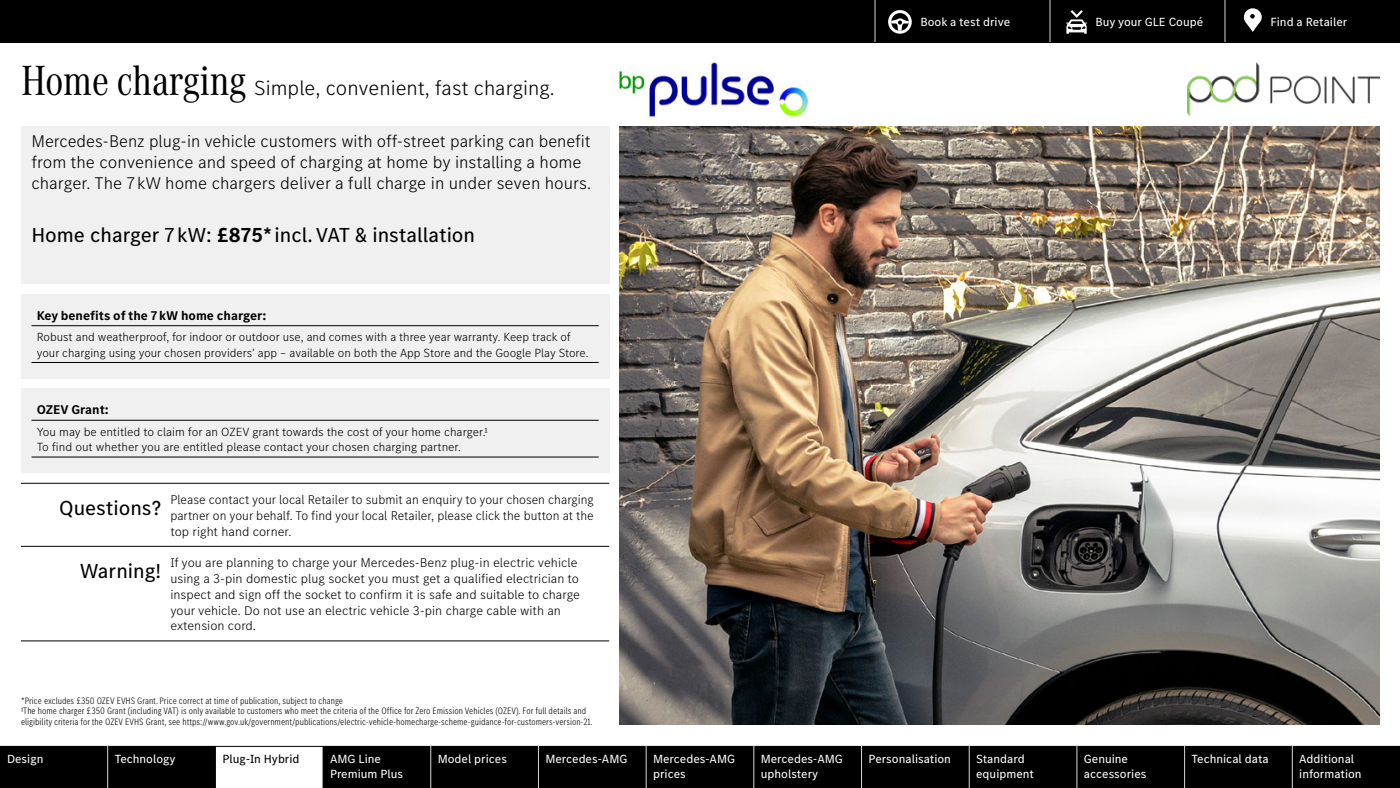
<style>
.page{position:relative;width:1400px;height:788px;background:#fff}
.page>*{position:absolute;margin:0;border:0;box-sizing:border-box;transform-origin:0 0}
.t1{font:21px "MB Corpo S Text";color:#000}
.t2{font:300 21px "MB Corpo S Text";color:#000}
.t3{font:300 17.5px/21px "MB Corpo S Text";color:#000}
.t4{font:300 13.12px/15.8px "MB Corpo S Text";color:#000}
.t5{font:300 13.12px/15.8px "MB Corpo S Text";color:#000;text-align:justify;scale:.96 1}
.t6{font:700 13.12px "MB Corpo S Text";color:#000}
.t7{font:300 12.25px/15.8px "MB Corpo S Text";color:#000}
.t8{font:12.25px/14.7px "MB Corpo S Text";color:#fff}
.t9{font:12.25px "MB Corpo S Text";color:#000}
.t10{font:300 condensed 9.62px/10.5px "MB Corpo S Text";color:#000}
.s1{font-family:"MB Corpo A Title Cond";font-weight:400;font-size:43.75px}
.s2{font-weight:700}
</style>
<div class="page">
<img style="left:620px;top:126px;width:759px;height:598px">
<img style="left:620px;top:62px;width:189px;height:55px">
<img style="left:1187px;top:63px;width:192px;height:53px">
<hr style="left:21px;top:483px;width:588px;height:1px;background:#000">
<hr style="left:21px;top:546px;width:588px;height:1px;background:#000">
<hr style="left:21px;top:640px;width:588px;height:1px;background:#000">
<div style="left:21px;top:126px;width:588px;height:158px;background:#f0f0f0"></div>
<div style="left:21px;top:294px;width:588px;height:84px;background:#f0f0f0"></div>
<hr style="left:32px;top:362px;width:567px;height:1px;background:#000">
<hr style="left:32px;top:325px;width:567px;height:1px;background:#000">
<div style="left:21px;top:388px;width:588px;height:84px;background:#f0f0f0"></div>
<hr style="left:32px;top:456px;width:567px;height:1px;background:#000">
<hr style="left:32px;top:420px;width:567px;height:1px;background:#000">
<div style="left:0;top:0;width:1400px;height:42px;background:#000"></div>
<svg style="left:875px;top:0;width:387px;height:42px"></svg>
<svg style="left:0;top:746px;width:1400px;height:42px;background:#131313"></svg>
<hr style="left:538px;top:746px;width:1px;height:42px;background:#d8d8d8">
<hr style="left:861px;top:746px;width:1px;height:42px;background:#d8d8d8">
<hr style="left:1076px;top:746px;width:1px;height:42px;background:#d8d8d8">
<hr style="left:1184px;top:746px;width:1px;height:42px;background:#d8d8d8">
<hr style="left:430px;top:746px;width:1px;height:42px;background:#d8d8d8">
<hr style="left:646px;top:746px;width:1px;height:42px;background:#d8d8d8">
<hr style="left:753px;top:746px;width:1px;height:42px;background:#d8d8d8">
<hr style="left:969px;top:746px;width:1px;height:42px;background:#d8d8d8">
<hr style="left:1292px;top:746px;width:1px;height:42px;background:#d8d8d8">
<hr style="left:107px;top:746px;width:1px;height:42px;background:#d8d8d8">
<hr style="left:215px;top:746px;width:1px;height:42px;background:#000">
<hr style="left:323px;top:746px;width:1px;height:42px;background:#000">
<h1 class="t2" style="left:21px;top:74px;width:535px"><span class="s1">Home charging</span> Simple, convenient, fast charging.</h1>
<h2 class="t3" style="left:32px;top:130px;width:561px">Mercedes-Benz plug-in vehicle customers with off-street parking can benefit from the convenience and speed of charging at home by installing a home charger. The 7 kW home chargers deliver a full charge in under seven hours.</h2>
<h1 class="t1" style="left:32px;top:221px;width:445px">Home charger 7 kW: <span class="s2">£875*</span> incl.VAT &amp; installation</h1>
<h3 class="t6" style="left:37px;top:307px;width:231px">Key benefits of the 7 kW home charger:</h3>
<p class="t7" style="left:37px;top:328px;width:553px">Robust and weatherproof, for indoor or outdoor use, and comes with a three year warranty. Keep track of your charging using your chosen providers’ app – available on both the App Store and the Google Play Store.</p>
<h3 class="t6" style="left:37px;top:401px;width:74px">OZEV Grant:</h3>
<p class="t7" style="left:37px;top:423px;width:453px">You may be entitled to claim for an OZEV grant towards the cost of your home charger.¹<br>To find out whether you are entitled please contact your chosen charging partner.</p>
<h1 class="t1" style="left:59px;top:494px;width:103px">Questions?</h1>
<h3 class="t5" style="left:170px;top:491px;width:443px">Please contact your local Retailer to submit an enquiry to your chosen charging partner on your behalf. To find your local Retailer, please click the button at the top right hand corner.</h3>
<h1 class="t1" style="left:80px;top:557px;width:83px">Warning!</h1>
<p class="t4" style="left:170px;top:554px;width:411px">If you are planning to charge your Mercedes-Benz plug-in electric vehicle using a 3-pin domestic plug socket you must get a qualified electrician to inspect and sign off the socket to confirm it is safe and suitable to charge your vehicle. Do not use an electric vehicle 3-pin charge cable with an extension cord.</p>
<p class="t10" style="left:21px;top:695px;width:573px">*Price excludes £350 OZEV EVHS Grant. Price correct at time of publication, subject to change<br>¹The home charger £350 Grant (including VAT) is only available to customers who meet the criteria of the Office for Zero Emission Vehicles (OZEV). For full details and eligibility criteria for the OZEV EVHS Grant, see https://www.gov.uk/government/publications/electric-vehicle-homecharge-scheme-guidance-for-customers-version-21.</p>
<p class="t8" style="left:920px;top:14px;width:91px">Book a test drive</p>
<p class="t8" style="left:1096px;top:14px;width:109px">Buy your GLE Coupé</p>
<p class="t8" style="left:1271px;top:14px;width:78px">Find a Retailer</p>
<p class="t8" style="left:7px;top:751px;width:38px">Design</p>
<p class="t8" style="left:115px;top:751px;width:62px">Technology</p>
<p class="t9" style="left:222px;top:750px;width:79px">Plug-In Hybrid</p>
<p class="t8" style="left:330px;top:751px;width:75px">AMG Line<br>Premium Plus</p>
<p class="t8" style="left:438px;top:751px;width:71px">Model prices</p>
<p class="t8" style="left:545px;top:751px;width:84px">Mercedes-AMG</p>
<p class="t8" style="left:653px;top:751px;width:84px">Mercedes-AMG prices</p>
<p class="t8" style="left:761px;top:751px;width:84px">Mercedes-AMG upholstery</p>
<p class="t8" style="left:869px;top:751px;width:84px">Personalisation</p>
<p class="t8" style="left:976px;top:751px;width:59px">Standard equipment</p>
<p class="t8" style="left:1084px;top:751px;width:64px">Genuine accessories</p>
<p class="t8" style="left:1192px;top:751px;width:79px">Technical data</p>
<p class="t8" style="left:1299px;top:751px;width:64px">Additional information</p>
</div>
